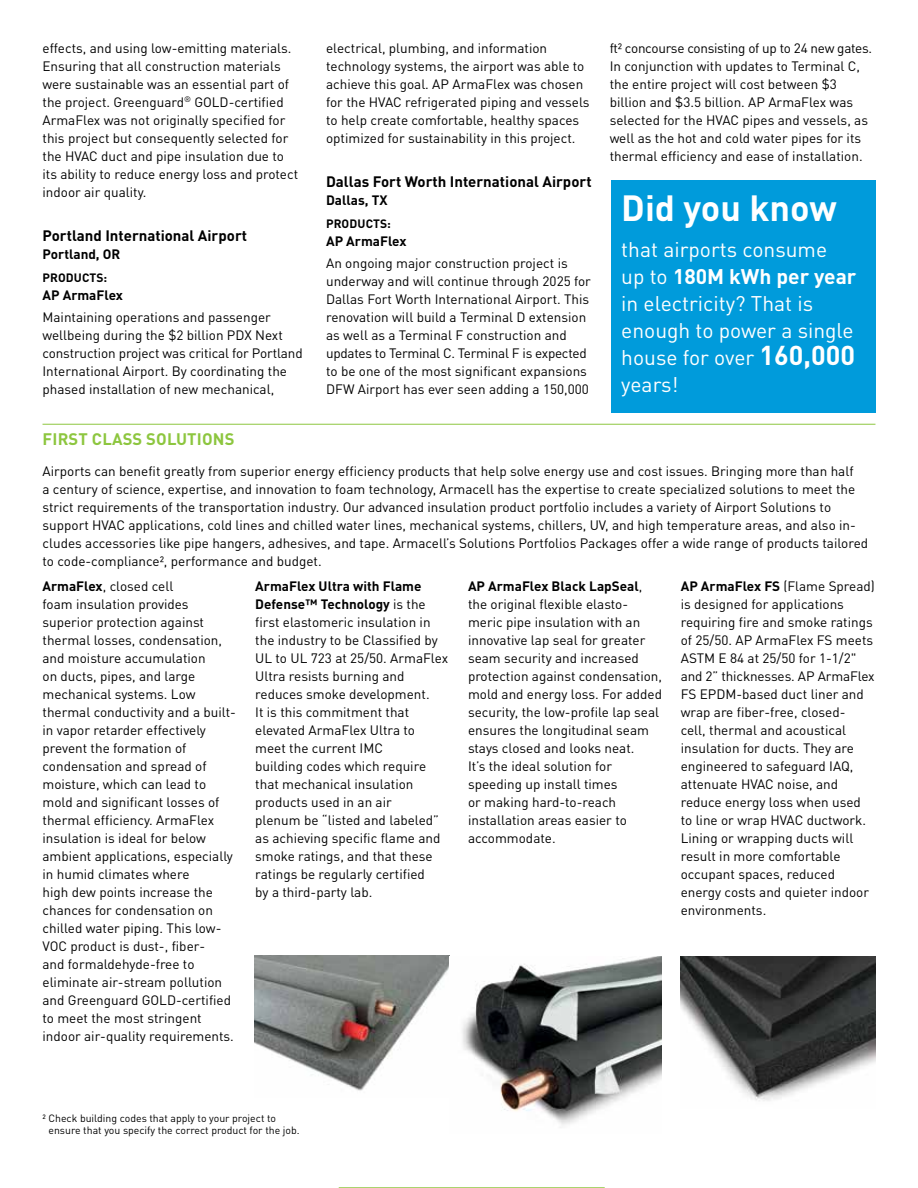
<style>
.page{position:relative;width:918px;height:1188px;background:#fff}
.page>*{position:absolute;margin:0;border:0;box-sizing:border-box;transform-origin:0 0}
.t1{font:700 36px "DIN Pro";color:#fff}
.t2{font:21px/27px "DIN Pro";color:#fff}
.t3{font:700 16.5px "DIN Pro";letter-spacing:.01em;color:#8dc63f}
.t4{font:700 15px "DIN Pro";color:#000}
.t5{font:13.5px/18px "DIN Pro";color:#000}
.t6{font:700 13.5px "DIN Pro";color:#000}
.t7{font:700 12px "DIN Pro";letter-spacing:.01em;color:#000}
.t8{font:10.5px/12px "DIN Pro";color:#000}
.s1{font-weight:700}
.s2{font-weight:700;font-size:27px}
</style>
<div class="page">
<hr style="left:339px;top:1187px;width:266px;height:1px;background:#8dc63f">
<hr style="left:43px;top:424px;width:832px;height:1px;background:#8dc63f">
<div style="left:611px;top:180px;width:264px;height:233px;background:#009bdb"></div>
<img style="left:255px;top:956px;width:194px;height:135px">
<img style="left:462px;top:957px;width:200px;height:168px">
<img style="left:680px;top:957px;width:195px;height:144px">
<p class="t5" style="left:43px;top:38px;width:257px">effects, and using low-emitting materials.<br>Ensuring that all construction materials were sustainable was an essential part of the project. Greenguard<sup>®</sup> GOLD-certified ArmaFlex was not originally specified for this project but consequently selected for the HVAC duct and pipe insulation due to its ability to reduce energy loss and protect indoor air quality.</p>
<p class="t4" style="left:43px;top:223px;width:206px">Portland International Airport</p>
<p class="t6" style="left:43px;top:243px;width:79px">Portland, OR</p>
<p class="t7" style="left:43px;top:267px;width:66px">PRODUCTS:</p>
<p class="t6" style="left:43px;top:283px;width:82px">AP ArmaFlex</p>
<p class="t5" style="left:43px;top:307px;width:262px">Maintaining operations and passenger wellbeing during the $2 billion PDX Next construction project was critical for Portland International Airport. By coordinating the phased installation of new mechanical,</p>
<p class="t5" style="left:326px;top:38px;width:265px">electrical, plumbing, and information technology systems, the airport was able to achieve this goal. AP ArmaFlex was chosen for the HVAC refrigerated piping and vessels to help create comfortable, healthy spaces optimized for sustainability in this project.</p>
<p class="t4" style="left:326px;top:169px;width:267px">Dallas Fort Worth International Airport</p>
<p class="t6" style="left:326px;top:189px;width:63px">Dallas, TX</p>
<p class="t7" style="left:326px;top:213px;width:66px">PRODUCTS:</p>
<p class="t6" style="left:326px;top:229px;width:82px">AP ArmaFlex</p>
<p class="t5" style="left:326px;top:253px;width:266px">An ongoing major construction project is underway and will continue through 2025 for Dallas Fort Worth International Airport. This renovation will build a Terminal D extension as well as a Terminal F construction and updates to Terminal C. Terminal F is expected to be one of the most significant expansions DFW Airport has ever seen adding a 150,000</p>
<p class="t5" style="left:610px;top:38px;width:264px">ft2 concourse consisting of up to 24 new gates.<br>In conjunction with updates to Terminal C, the entire project will cost between $3 billion and $3.5 billion. AP ArmaFlex was selected for the HVAC pipes and vessels, as well as the hot and cold water pipes for its thermal efficiency and ease of installation.</p>
<h1 class="t1" style="left:621px;top:178px;width:217px">Did you know</h1>
<h2 class="t2" style="left:621px;top:234px;width:237px">that airports consume<br>up to <span class="s1">180M kWh per year </span>in electricity? That is enough to power a single house for over <span class="s2">160,000 </span>years!</h2>
<p class="t3" style="left:43px;top:426px;width:193px">FIRST CLASS SOLUTIONS</p>
<p class="t5" style="left:43px;top:461px;width:827px">Airports can benefit greatly from superior energy efficiency products that help solve energy use and cost issues. Bringing more than half<br>a century of science, expertise, and innovation to foam technology, Armacell has the expertise to create specialized solutions to meet the strict requirements of the transportation industry. Our advanced insulation product portfolio includes a variety of Airport Solutions to support HVAC applications, cold lines and chilled water lines, mechanical systems, chillers, UV, and high temperature areas, and also in&shy;cludes accessories like pipe hangers, adhesives, and tape. Armacell’s Solutions Portfolios Packages offer a wide range of products tailored to code-compliance², performance and budget.</p>
<p class="t5" style="left:43px;top:576px;width:195px"><span class="s1">ArmaFlex</span>, closed cell<br>foam insulation provides superior protection against thermal losses, condensation, and moisture accumulation<br>on ducts, pipes, and large mechanical systems. Low thermal conductivity and a built&shy;in vapor retarder effectively prevent the formation of condensation and spread of moisture, which can lead to mold and significant losses of thermal efficiency. ArmaFlex insulation is ideal for below ambient applications, especially in humid climates where<br>high dew points increase the chances for condensation on chilled water piping. This low-<br>VOC product is dust-, fiber-<br>and formaldehyde-free to eliminate air-stream pollution and Greenguard GOLD-certified to meet the most stringent indoor air-quality requirements.</p>
<p class="t5" style="left:255px;top:576px;width:194px"><span class="s1">ArmaFlex Ultra with Flame<br>Defense™ Technology</span> is the first elastomeric insulation in the industry to be Classified by<br>UL to UL 723 at 25/50. ArmaFlex<br>Ultra resists burning and reduces smoke development.<br>It is this commitment that elevated ArmaFlex Ultra to meet the current IMC<br>building codes which require that mechanical insulation products used in an air<br>plenum be “listed and labeled” as achieving specific flame and smoke ratings, and that these ratings be regularly certified<br>by a third-party lab.</p>
<p class="t5" style="left:468px;top:576px;width:196px"><span class="s1">AP ArmaFlex Black LapSeal</span>, the original flexible elasto&shy;meric pipe insulation with an innovative lap seal for greater seam security and increased protection against condensation, mold and energy loss. For added security, the low-profile lap seal ensures the longitudinal seam stays closed and looks neat.<br>It’s the ideal solution for speeding up install times<br>or making hard-to-reach installation areas easier to accommodate.</p>
<p class="t5" style="left:681px;top:576px;width:196px"><span class="s1">AP ArmaFlex FS</span> (Flame Spread) is designed for applications requiring fire and smoke ratings of 25/50. AP ArmaFlex FS meets<br>ASTM E 84 at 25/50 for 1-1/2" and 2” thicknesses. AP ArmaFlex<br>FS EPDM-based duct liner and wrap are fiber-free, closed-<br>cell, thermal and acoustical insulation for ducts. They are engineered to safeguard IAQ, attenuate HVAC noise, and reduce energy loss when used to line or wrap HVAC ductwork.<br>Lining or wrapping ducts will result in more comfortable occupant spaces, reduced energy costs and quieter indoor environments.</p>
<p class="t8" style="left:48px;top:1111px;width:253px;text-indent:-6px">² Check building codes that apply to your project to ensure that you specify the correct product for the job.</p>
</div>
